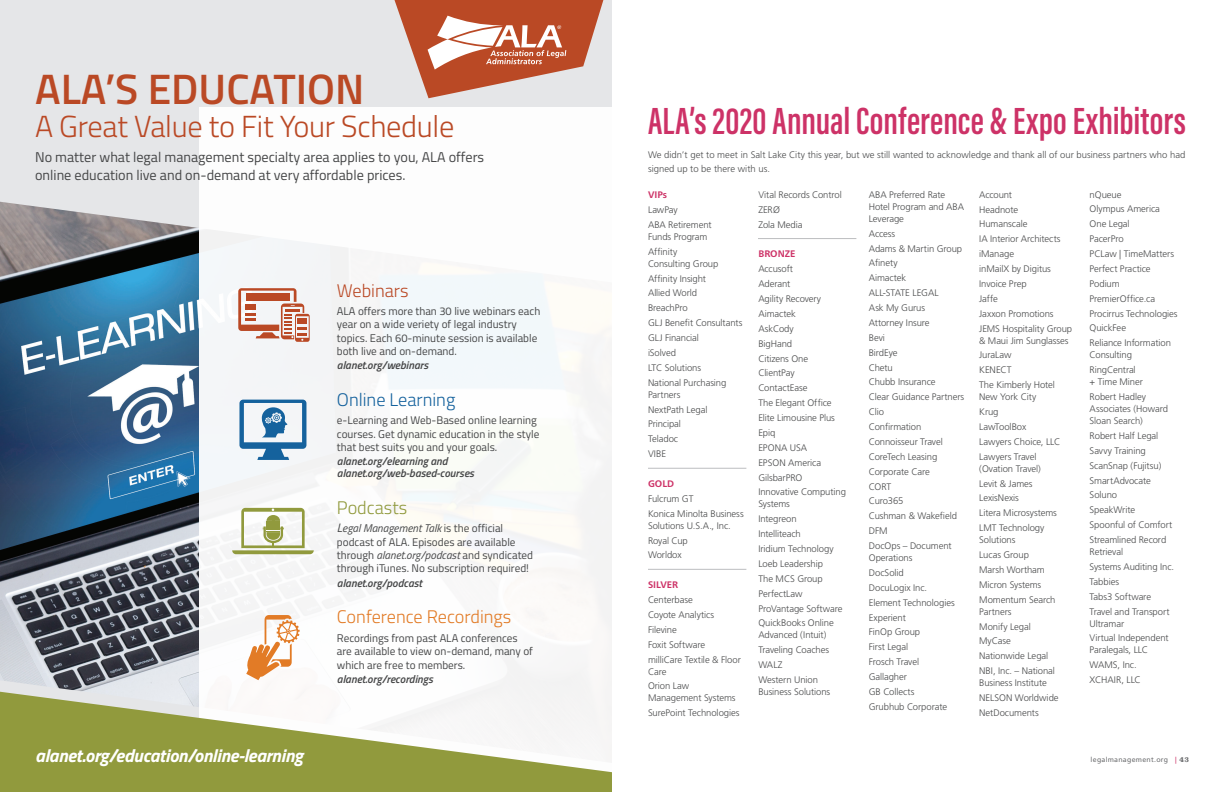
<style>
.page{position:relative;width:1224px;height:792px;background:#fff}
.page>*{position:absolute;margin:0;border:0;box-sizing:border-box;transform-origin:0 0}
.t1{font:600 42.6px "Titillium";color:#ba4925}
.t2{font:600 39px "Acumin Pro Extra Cond";letter-spacing:.01em;color:#cd3267}
.t3{font:300 30.5px "Titillium";letter-spacing:-.01em;color:#ba4925}
.t4{font:italic 700 18.3px "Titillium";letter-spacing:-.01em;color:#fff}
.t5{font:300 18.3px "Titillium";color:#e27b26}
.t6{font:300 18.3px "Titillium";color:#15629d}
.t7{font:300 18.3px "Titillium";color:#ba4925}
.t8{font:300 18.3px "Titillium";color:#919a3d}
.t9{font:14.2px/18.3px "Titillium";color:#454647}
.t10{font:11.2px/13.4px "Titillium";color:#454647}
.t11{font:italic 600 11.2px/12.2px "Titillium";color:#454647}
.t12{font:300 9.5px/14.9px "Frutiger";letter-spacing:-.01em;color:#4b4c4d}
.t13{font:700 9.5px "Frutiger Neue LTW1 G";color:#cd3267}
.t14{font:7px "Frutiger";letter-spacing:.035em;color:#6d6e70}
.s1{font-style:italic;font-size:12.2px}
.s2{font-style:italic}
.s3{color:#cd3267}
.s4{font-family:"Superclarendon";font-weight:700}
</style>
<div class="page">
<hr style="left:648px;top:468px;width:98px;height:1px;background:#bcbdc0">
<hr style="left:758px;top:238px;width:98px;height:1px;background:#bcbdc0">
<hr style="left:648px;top:569px;width:98px;height:1px;background:#bcbdc0">
<div style="left:0;top:0;width:612px;height:792px;background:#e5e6e8"></div>
<img style="left:0;top:202px;width:199px;height:490px">
<div style="left:199px;top:107px;width:413px;height:673px;background:#fff"></div>
<svg style="left:238px;top:288px;width:72px;height:54px"></svg>
<svg style="left:246px;top:615px;width:54px;height:65px"></svg>
<svg style="left:232px;top:508px;width:82px;height:46px"></svg>
<svg style="left:239px;top:400px;width:67px;height:60px"></svg>
<svg style="left:395px;top:0;width:208px;height:98px"></svg>
<svg style="left:0;top:692px;width:612px;height:100px;fill:#919a3d"></svg>
<h1 class="t1" style="left:35px;top:57px;width:331px">ALA’S EDUCATION</h1>
<h3 class="t3" style="left:35px;top:104px;width:421px">A Great Value to Fit Your Schedule</h3>
<h3 class="t9" style="left:35px;top:147px;width:451px">No matter what legal management specialty area applies to you, ALA offers online education live and on-demand at very affordable prices.</h3>
<h3 class="t4" style="left:35px;top:741px;width:269px">alanet.org/education/online-learning</h3>
<h3 class="t7" style="left:337px;top:277px;width:73px">Webinars</h3>
<p class="t10" style="left:337px;top:304px;width:205px">ALA offers more than 30 live webinars each year on a wide veriety of legal industry topics. Each 60-minute session is available both live and on-demand.</p>
<p class="t11" style="left:337px;top:359px;width:93px">alanet.org/webinars</p>
<h3 class="t6" style="left:337px;top:386px;width:120px">Online Learning</h3>
<p class="t10" style="left:337px;top:413px;width:204px">e-Learning and Web-Based online learning courses. Get dynamic education in the style that best suits you and your goals.</p>
<p class="t11" style="left:337px;top:454px;width:139px">alanet.org/elearning and alanet.org/web-based-courses</p>
<h3 class="t8" style="left:337px;top:494px;width:72px">Podcasts</h3>
<p class="t10" style="left:337px;top:521px;width:198px"><span class="s1">L</span><span class="s2">egal Management Talk</span> is the official podcast of ALA. Episodes are available through <span class="s2">alanet.org/podcast</span> and syndicated through iTunes. No subscription required!</p>
<p class="t11" style="left:337px;top:576px;width:87px">alanet.org/podcast</p>
<h3 class="t5" style="left:337px;top:604px;width:176px">Conference Recordings</h3>
<p class="t10" style="left:337px;top:631px;width:198px">Recordings from past ALA conferences are available to view on-demand, many of which are free to members.</p>
<p class="t11" style="left:337px;top:672px;width:98px">alanet.org/recordings</p>
<h2 class="t2" style="left:648px;top:97px;width:539px">ALA’s 2020 Annual Conference &amp; Expo Exhibitors</h2>
<p class="t12" style="left:648px;top:147px;width:539px;line-height:14px">We didn’t get to meet in Salt Lake City this year, but we still wanted to acknowledge and thank all of our business partners who had signed up to be there with us.</p>
<p class="t13" style="left:648px;top:189px;width:21px">VIPs</p>
<p class="t12" style="left:648px;top:202px;width:65px">LawPay<br>ABA Retirement</p>
<p class="t12" style="left:648px;top:229px;width:61px">Funds Program<br>Affinity</p>
<p class="t12" style="left:648px;top:256px;width:96px">Consulting Group<br>Affinity Insight<br>Allied World<br>BreachPro<br>GLJ Benefit Consultants<br>GLJ Financial<br>iSolved<br>LTC Solutions<br>National Purchasing</p>
<p class="t12" style="left:648px;top:387px;width:61px">Partners<br>NextPath Legal<br>Principal<br>Teladoc<br>VIBE</p>
<p class="t13" style="left:648px;top:478px;width:28px">GOLD</p>
<p class="t12" style="left:648px;top:491px;width:97px">Fulcrum GT<br>Konica Minolta Business</p>
<p class="t12" style="left:648px;top:518px;width:84px">Solutions U.S.A., Inc.<br>Royal Cup<br>Worldox</p>
<p class="t13" style="left:648px;top:579px;width:32px">SILVER</p>
<p class="t12" style="left:648px;top:592px;width:94px">Centerbase<br>Coyote Analytics<br>Filevine<br>Foxit Software milliCare Textile &amp; Floor</p>
<p class="t12" style="left:648px;top:664px;width:43px">Care<br>Orion Law</p>
<p class="t12" style="left:648px;top:691px;width:93px">Management Systems<br>SurePoint Technologies</p>
<p class="t12" style="left:869px;top:189px;width:97px;line-height:12px">ABA Preferred Rate<br>Hotel Program and ABA<br>Leverage</p>
<p class="t12" style="left:869px;top:226px;width:97px">Access<br>Adams &amp; Martin Group<br>Afinety<br>Aimactek<br>ALL-STATE LEGAL<br>Ask My Gurus<br>Attorney Insure<br>Bevi<br>BirdEye<br>Chetu<br>Chubb Insurance<br>Clear Guidance Partners<br>Clio<br>Confirmation<br>Connoisseur Travel<br>CoreTech Leasing<br>Corporate Care<br>CORT<br>Curo365<br>Cushman &amp; Wakefield<br>DFM<br>DocOps – Document</p>
<p class="t12" style="left:869px;top:550px;width:87px">Operations<br>DocSolid<br>DocuLogix Inc.<br>Element Technologies<br>Experient<br>FinOp Group<br>First Legal<br>Frosch Travel<br>Gallagher<br>GB Collects<br>Grubhub Corporate</p>
<p class="t12" style="left:758px;top:187px;width:85px">Vital Records Control<br>ZERØ<br>Zola Media</p>
<p class="t13" style="left:758px;top:248px;width:39px">BRONZE</p>
<p class="t12" style="left:758px;top:262px;width:89px">Accusoft<br>Aderant<br>Agility Recovery<br>Aimactek<br>AskCody<br>BigHand<br>Citizens One<br>ClientPay<br>ContactEase<br>The Elegant Office<br>Elite Limousine Plus<br>Epiq<br>EPONA USA<br>EPSON America<br>GilsbarPRO<br>Innovative Computing</p>
<p class="t12" style="left:758px;top:497px;width:86px">Systems<br>Integreon<br>Intelliteach<br>Iridium Technology<br>Loeb Leadership<br>The MCS Group<br>PerfectLaw<br>ProVantage Software<br>QuickBooks Online</p>
<p class="t12" style="left:758px;top:628px;width:72px">Advanced (Intuit)<br>Traveling Coaches<br>WALZ<br>Western Union</p>
<p class="t12" style="left:758px;top:684px;width:73px">Business Solutions</p>
<p class="t12" style="left:1090px;top:187px;width:90px">nQueue<br>Olympus America<br>One Legal<br>PacerPro<br>PCLaw | TimeMatters<br>Perfect Practice<br>Podium<br>PremierOffice.ca<br>Procirrus Technologies<br>QuickFee<br>Reliance Information</p>
<p class="t12" style="left:1090px;top:348px;width:48px">Consulting<br>RingCentral</p>
<p class="t12" style="left:1090px;top:375px;width:58px">+ Time Miner<br>Robert Hadley</p>
<p class="t12" style="left:1090px;top:403px;width:80px;line-height:12px">Associates (Howard<br>Sloan Search)</p>
<p class="t12" style="left:1090px;top:428px;width:84px">Robert Half Legal<br>Savvy Training<br>ScanSnap (Fujitsu)<br>SmartAdvocate<br>Soluno<br>SpeakWrite<br>Spoonful of Comfort<br>Streamlined Record</p>
<p class="t12" style="left:1090px;top:545px;width:86px">Retrieval<br>Systems Auditing Inc.<br>Tabbies<br>Tabs3 Software<br>Travel and Transport</p>
<p class="t12" style="left:1090px;top:616px;width:81px">Ultramar<br>Virtual Independent</p>
<p class="t12" style="left:1090px;top:643px;width:60px">Paralegals, LLC<br>WAMS, Inc.<br>XCHAIR, LLC</p>
<p class="t12" style="left:979px;top:187px;width:94px">Account<br>Headnote<br>Humanscale<br>IA Interior Architects iManage<br>inMailX by Digitus<br>Invoice Prep<br>Jaffe<br>Jaxxon Promotions<br>JEMS Hospitality Group</p>
<p class="t12" style="left:979px;top:333px;width:91px">&amp; Maui Jim Sunglasses<br>JuraLaw<br>KENECT<br>The Kimberly Hotel</p>
<p class="t12" style="left:979px;top:390px;width:83px">New York City<br>Krug<br>LawToolBox<br>Lawyers Choice, LLC<br>Lawyers Travel</p>
<p class="t12" style="left:979px;top:461px;width:79px">(Ovation Travel)<br>Levit &amp; James<br>LexisNexis<br>Litera Microsystems<br>LMT Technology</p>
<p class="t12" style="left:979px;top:533px;width:78px">Solutions<br>Lucas Group<br>Marsh Wortham<br>Micron Systems<br>Momentum Search</p>
<p class="t12" style="left:979px;top:604px;width:77px">Partners<br>Monify Legal<br>MyCase<br>Nationwide Legal<br>NBI, Inc. – National</p>
<p class="t12" style="left:979px;top:676px;width:81px">Business Institute<br>NELSON Worldwide<br>NetDocuments</p>
<p class="t14" style="left:1091px;top:755px;width:100px">legalmanagement.org <span class="s3">|</span> <span class="s4">43</span></p>
</div>
